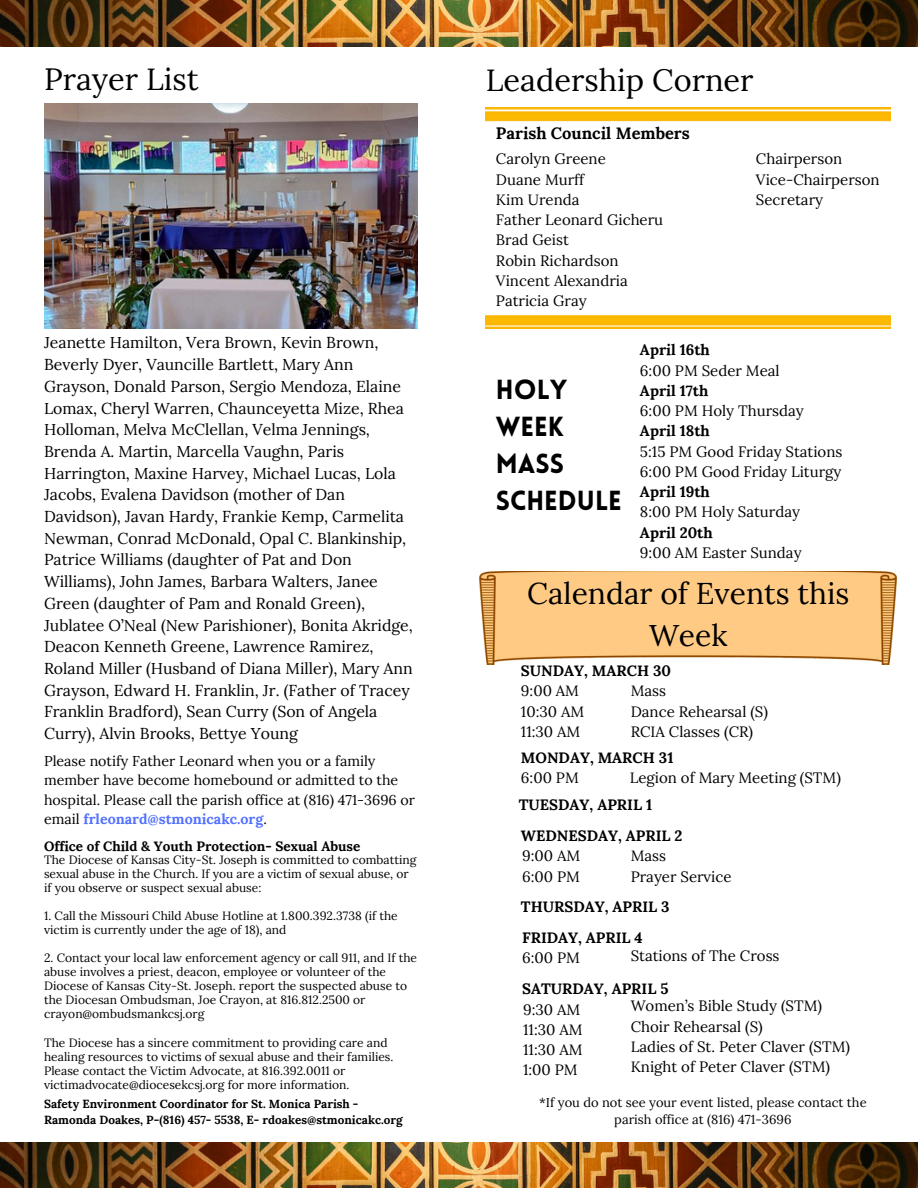
<style>
.page{position:relative;width:918px;height:1188px;background:#fff}
.page>*{position:absolute;margin:0;border:0;box-sizing:border-box;transform-origin:0 0}
.t1{font:30.75px "Lora";color:#000}
.t2{font:30px/41.7px "Lora";color:#000;text-align:center}
.t3{font:900 27px/37.2px "Lovelo";color:#000}
.t4{font:700 16.5px "Lora";color:#000}
.t5{font:15.75px/21.8px "Lora";color:#000}
.t6{font:15px/20.2px "Lora";color:#000}
.t7{font:700 15px "Lora";color:#000}
.t8{font:14.25px/19.2px "Lora";color:#000}
.t9{font:700 13.5px "Lora";color:#000}
.t10{font:12.9px/17.2px "Lora";color:#000;text-align:center}
.t11{font:12px/14.1px "Lora";color:#000}
.t12{font:700 11.7px "Lora";color:#000}
.s1{font-weight:700;color:#5271ff}
.s2{font-weight:700}
</style>
<div class="page">
<img style="left:0;top:1142px;width:918px;height:46px">
<img style="left:0;top:0;width:918px;height:46px">
<img style="left:479px;top:571px;width:418px;height:93px">
<img style="left:486px;top:108px;width:405px;height:220px">
<img style="left:44px;top:104px;width:374px;height:225px">
<h1 class="t1" style="left:44px;top:59px;width:156px">Prayer List</h1>
<h1 class="t5" style="left:44px;top:332px;width:370px">Jeanette Hamilton, Vera Brown, Kevin Brown, Beverly Dyer, Vauncille Bartlett, Mary Ann Grayson, Donald Parson, Sergio Mendoza, Elaine Lomax, Cheryl Warren, Chaunceyetta Mize, Rhea Holloman, Melva McClellan, Velma Jennings, Brenda A. Martin, Marcella Vaughn, Paris Harrington, Maxine Harvey, Michael Lucas, Lola Jacobs, Evalena Davidson (mother of Dan Davidson), Javan Hardy, Frankie Kemp, Carmelita Newman, Conrad McDonald, Opal C. Blankinship, Patrice Williams (daughter of Pat and Don Williams), John James, Barbara Walters, Janee Green (daughter of Pam and Ronald Green), Jublatee O’Neal (New Parishioner), Bonita Akridge, Deacon Kenneth Greene, Lawrence Ramirez, Roland Miller (Husband of Diana Miller), Mary Ann Grayson, Edward H. Franklin, Jr. (Father of Tracey Franklin Bradford), Sean Curry (Son of Angela Curry), Alvin Brooks, Bettye Young</h1>
<p class="t8" style="left:44px;top:752px;width:373px">Please notify Father Leonard when you or a family member have become homebound or admitted to the hospital. Please call the parish office at (816) 471-3696 or email <span class="s1">frleonard@stmonicakc.org</span>.</p>
<p class="t9" style="left:44px;top:837px;width:318px">Office of Child &amp; Youth Protection- Sexual Abuse</p>
<p class="t11" style="left:44px;top:853px;width:374px">The Diocese of Kansas City-St. Joseph is committed to combatting sexual abuse in the Church. If you are a victim of sexual abuse, or if you observe or suspect sexual abuse:</p>
<p class="t11" style="left:44px;top:909px;width:355px">1. Call the Missouri Child Abuse Hotline at 1.800.392.3738 (if the victim is currently under the age of 18), and</p>
<p class="t11" style="left:44px;top:951px;width:375px">2. Contact your local law enforcement agency or call 911, and If the abuse involves a priest, deacon, employee or volunteer of the Diocese of Kansas City-St. Joseph. report the suspected abuse to the Diocesan Ombudsman, Joe Crayon, at 816.812.2500 or crayon@ombudsmankcsj.org</p>
<p class="t11" style="left:44px;top:1035px;width:351px">The Diocese has a sincere commitment to providing care and healing resources to victims of sexual abuse and their families.<br>Please contact the Victim Advocate, at 816.392.0011 or victimadvocate@diocesekcsj.org for more information.</p>
<p class="t12" style="left:44px;top:1096px;width:316px">Safety Environment Coordinator for St. Monica Parish -</p>
<h5 class="t12" style="left:44px;top:1112px;width:360px">Ramonda Doakes, P-(816) 457- 5538, E- rdoakes@stmonicakc.org</h5>
<h6 class="t1" style="left:486px;top:60px;width:269px">Leadership Corner</h6>
<p class="t4" style="left:496px;top:122px;width:195px">Parish Council Members</p>
<h6 class="t6" style="left:496px;top:149px;width:169px">Carolyn Greene<br>Duane Murff<br>Kim Urenda<br>Father Leonard Gicheru<br>Brad Geist<br>Robin Richardson<br>Vincent Alexandria<br>Patricia Gray</h6>
<h6 class="t6" style="left:756px;top:149px;width:125px">Chairperson<br>Vice-Chairperson<br>Secretary</h6>
<h4 class="t3" style="left:496px;top:373px;width:127px">HOLY<br>WEEK<br>MASS<br>SCHEDULE</h4>
<h6 class="t6" style="left:640px;top:340px;width:204px"><span class="s2">April 16th<br></span>6:00 PM Seder Meal<br><span class="s2">April 17th<br></span>6:00 PM Holy Thursday<br><span class="s2">April 18th<br></span>5:15 PM Good Friday Stations<br>6:00 PM Good Friday Liturgy<br><span class="s2">April 19th<br></span>8:00 PM Holy Saturday<br><span class="s2">April 20th<br></span>9:00 AM Easter Sunday</h6>
<p class="t2" style="left:527px;top:572px;width:324px">Calendar of Events this<br>Week</p>
<h2 class="t6" style="left:521px;top:660px;width:152px"><span class="s2">SUNDAY, MARCH 30<br></span>9:00 AM<br>10:30 AM<br>11:30 AM</h2>
<h6 class="t6" style="left:631px;top:681px;width:139px">Mass<br>Dance Rehearsal (S)<br>RCIA Classes (CR)</h6>
<p class="t7" style="left:521px;top:748px;width:154px">MONDAY, MARCH 31</p>
<h1 class="t7" style="left:519px;top:795px;width:135px">TUESDAY, APRIL 1</h1>
<h4 class="t7" style="left:521px;top:826px;width:163px">WEDNESDAY, APRIL 2</h4>
<h3 class="t6" style="left:521px;top:767px;width:59px">6:00 PM</h3>
<h3 class="t6" style="left:630px;top:767px;width:213px">Legion of Mary Meeting (STM)</h3>
<h4 class="t6" style="left:522px;top:846px;width:60px">9:00 AM<br>6:00 PM</h4>
<h6 class="t6" style="left:631px;top:846px;width:102px">Mass<br>Prayer Service</h6>
<h6 class="t7" style="left:521px;top:897px;width:150px">THURSDAY, APRIL 3</h6>
<h3 class="t7" style="left:522px;top:928px;width:122px">FRIDAY, APRIL 4</h3>
<h3 class="t6" style="left:522px;top:948px;width:59px">6:00 PM</h3>
<h3 class="t6" style="left:631px;top:946px;width:150px">Stations of The Cross</h3>
<p class="t7" style="left:522px;top:979px;width:148px">SATURDAY, APRIL 5</p>
<h4 class="t6" style="left:523px;top:999px;width:61px">9:30 AM<br>11:30 AM<br>11:30 AM<br>1:00 PM</h4>
<h6 class="t6" style="left:631px;top:996px;width:221px">Women’s Bible Study (STM)<br>Choir Rehearsal (S)<br>Ladies of St. Peter Claver (STM)<br>Knight of Peter Claver (STM)</h6>
<p class="t10" style="left:539px;top:1093px;width:329px">*If you do not see your event listed, please contact the parish office at (816) 471-3696</p>
</div>
